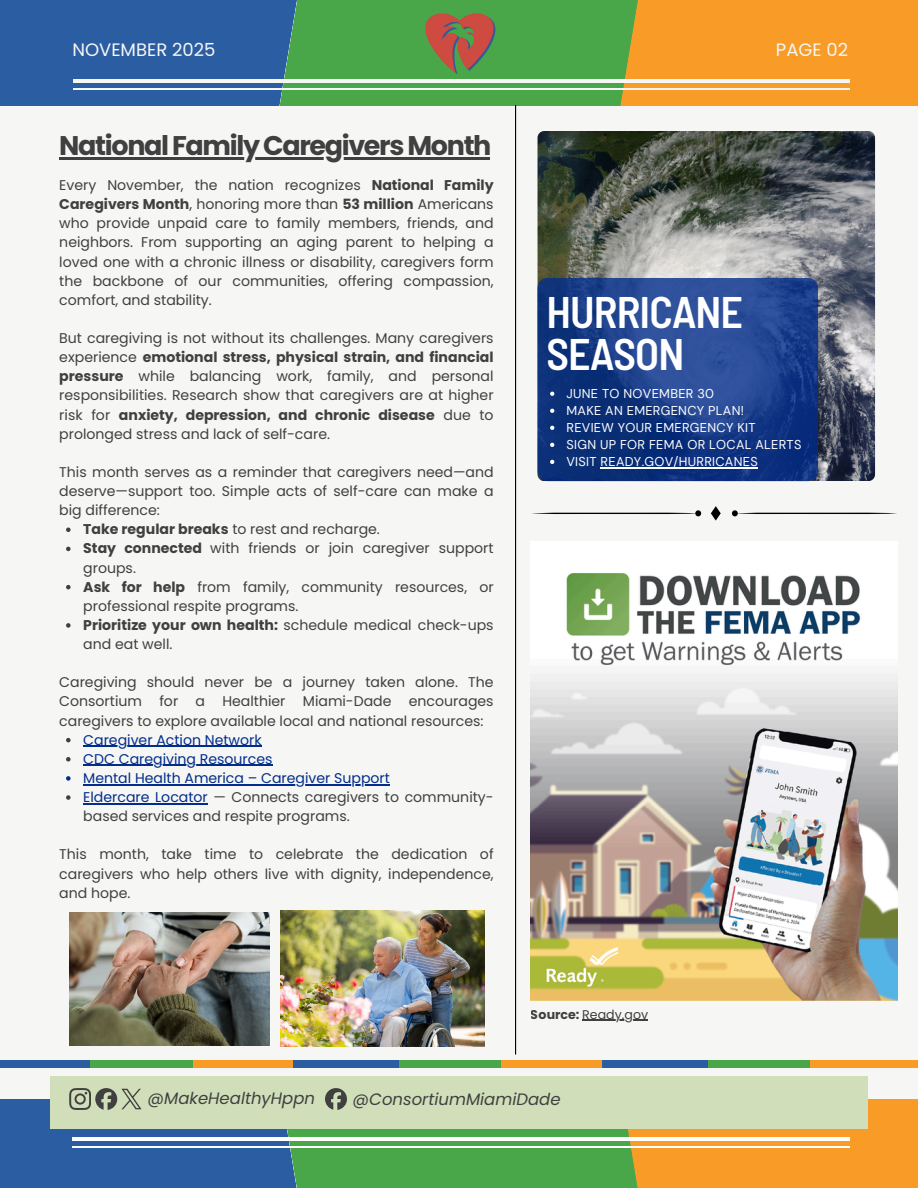
<style>
.page{position:relative;width:918px;height:1188px;background:#fff}
.page>*{position:absolute;margin:0;border:0;box-sizing:border-box;transform-origin:0 0}
.t1{font:600 semi-condensed 44.1px/41.7px "Barlow";letter-spacing:-.02em;color:#fff}
.t2{font:700 27px "Poppins";letter-spacing:-.05em;color:#404040}
.t3{font:18px "Poppins";color:#f6f6f5}
.t4{font:italic 16.5px "Poppins";color:#404040}
.t5{font:14.1px/19.2px "Poppins";color:#404040;text-align:justify}
.t6{font:14.1px/19.2px "Poppins";color:#022d8c}
.t7{font:700 14.1px "Poppins";color:#404040}
.t8{font:12.75px/17.1px "DM Sans";letter-spacing:.025em;color:#fff}
.t9{font:12.6px "Poppins";color:#404040}
.s1{font-weight:700}
.s2{font-weight:400}
.s3{color:#404040}
</style>
<div class="page">
<div style="left:0;top:0;width:272px;height:106px;background:#2b5da2"></div>
<svg style="left:272px;top:0;width:331px;height:107px;background:#49a351"></svg>
<svg style="left:603px;top:0;width:315px;height:106px;background:#e99c2a"></svg>
<div style="left:0;top:1099px;width:272px;height:89px;background:#2b5da2"></div>
<div style="left:272px;top:1129px;width:331px;height:59px;background:#49a74a"></div>
<svg style="left:603px;top:1099px;width:315px;height:89px;background:#e99c2a"></svg>
<div style="left:0;top:107px;width:918px;height:992px;background:#f6f6f5"></div>
<hr style="left:72px;top:1146px;width:777px;height:2px;background:#fff">
<hr style="left:72px;top:1137px;width:777px;height:4px;background:#fff">
<hr style="left:515px;top:105px;width:1px;height:950px;background:#000">
<div style="left:50px;top:1076px;width:818px;height:53px;background:#d0dfba"></div>
<img style="left:538px;top:131px;width:337px;height:350px">
<svg style="left:538px;top:278px;width:280px;height:203px;background:#1a3d88"></svg>
<hr style="left:73px;top:88px;width:777px;height:2px;background:#f6f6f5">
<hr style="left:73px;top:79px;width:777px;height:4px;background:#f6f6f5">
<img style="left:421px;top:13px;width:76px;height:62px">
<div style="left:0;top:1061px;width:92px;height:7px;background:#2b5da2"></div>
<div style="left:90px;top:1061px;width:107px;height:7px;background:#49a74a"></div>
<div style="left:193px;top:1061px;width:107px;height:7px;background:#f99b27"></div>
<div style="left:293px;top:1061px;width:108px;height:7px;background:#2b5da2"></div>
<div style="left:399px;top:1061px;width:107px;height:7px;background:#49a74a"></div>
<div style="left:502px;top:1061px;width:107px;height:7px;background:#f99b27"></div>
<div style="left:602px;top:1061px;width:108px;height:7px;background:#2b5da2"></div>
<div style="left:708px;top:1061px;width:107px;height:7px;background:#49a74a"></div>
<div style="left:811px;top:1061px;width:107px;height:7px;background:#f99b27"></div>
<svg style="left:69px;top:1088px;width:73px;height:22px"></svg>
<svg style="left:325px;top:1088px;width:22px;height:21px"></svg>
<img style="left:69px;top:912px;width:200px;height:134px">
<img style="left:281px;top:910px;width:203px;height:136px">
<svg style="left:531px;top:510px;width:170px;height:6px"></svg>
<svg style="left:732px;top:510px;width:165px;height:6px"></svg>
<svg style="left:711px;top:506px;width:10px;height:15px"></svg>
<img style="left:531px;top:573px;width:367px;height:427px">
<svg style="left:550px;top:392px;width:4px;height:4px"></svg>
<svg style="left:550px;top:409px;width:4px;height:4px"></svg>
<svg style="left:550px;top:426px;width:4px;height:4px"></svg>
<svg style="left:550px;top:443px;width:4px;height:4px"></svg>
<svg style="left:550px;top:460px;width:4px;height:4px"></svg>
<hr style="left:601px;top:467px;width:157px;height:1px;background:#fff">
<hr style="left:59px;top:157px;width:431px;height:3px;background:#404040">
<svg style="left:66px;top:528px;width:5px;height:4px"></svg>
<svg style="left:66px;top:547px;width:5px;height:4px"></svg>
<svg style="left:66px;top:585px;width:5px;height:4px"></svg>
<svg style="left:66px;top:623px;width:5px;height:5px"></svg>
<svg style="left:66px;top:738px;width:5px;height:4px"></svg>
<hr style="left:83px;top:746px;width:179px;height:1px;background:#022d8c">
<svg style="left:66px;top:757px;width:5px;height:5px"></svg>
<hr style="left:83px;top:765px;width:190px;height:1px;background:#022d8c">
<svg style="left:66px;top:776px;width:5px;height:5px"></svg>
<hr style="left:83px;top:784px;width:307px;height:1px;background:#022d8c">
<svg style="left:66px;top:795px;width:5px;height:5px"></svg>
<hr style="left:83px;top:803px;width:125px;height:1px;background:#022d8c">
<hr style="left:582px;top:1020px;width:66px;height:1px;background:#404040">
<p class="t3" style="left:72px;top:37px;width:145px">NOVEMBER 2025</p>
<p class="t3" style="left:776px;top:37px;width:74px">PAGE 02</p>
<h2 class="t2" style="left:59px;top:127px;width:434px">National Family Caregivers Month</h2>
<p class="t5" style="left:59px;top:175px;width:436px">Every November, the nation recognizes <span class="s1">National Family Caregivers Month</span>, honoring more than <span class="s1">53 million</span> Americans who provide unpaid care to family members, friends, and neighbors. From supporting an aging parent to helping a loved one with a chronic illness or disability, caregivers form the backbone of our communities, offering compassion, comfort, and stability.</p>
<p class="t5" style="left:59px;top:328px;width:436px">But caregiving is not without its challenges. Many caregivers experience <span class="s1">emotional stress, physical strain, and financial pressure</span> while balancing work, family, and personal responsibilities. Research show that caregivers are at higher risk for <span class="s1">anxiety, depression, and chronic disease</span> due to prolonged stress and lack of self-care.</p>
<p class="t5" style="left:59px;top:462px;width:436px">This month serves as a reminder that caregivers need—and</p>
<p class="t5" style="left:59px;top:481px;width:436px">deserve—support too. Simple acts of self-care can make a</p>
<p class="t5" style="left:59px;top:501px;width:102px">big difference:</p>
<p class="t5" style="left:83px;top:520px;width:298px"><span class="s1">Take regular breaks</span> to rest and recharge.</p>
<p class="t5" style="left:83px;top:539px;width:412px"><span class="s1">Stay connected</span> with friends or join caregiver support</p>
<p class="t5" style="left:83px;top:558px;width:54px">groups.</p>
<p class="t5" style="left:83px;top:577px;width:412px"><span class="s1">Ask for help</span> from family, community resources, or</p>
<p class="t5" style="left:83px;top:596px;width:217px">professional respite programs.</p>
<p class="t7" style="left:83px;top:615px;width:412px">Prioritize your own health: <span class="s2">schedule medical check-ups</span></p>
<p class="t5" style="left:83px;top:634px;width:91px">and eat well.</p>
<p class="t5" style="left:59px;top:673px;width:436px">Caregiving should never be a journey taken alone. The Consortium for a Healthier Miami-Dade encourages caregivers to explore available local and national resources:</p>
<p class="t6" style="left:83px;top:730px;width:412px">Caregiver Action Network<br>CDC Caregiving Resources<br>Mental Health America – Caregiver Support<br>Eldercare Locator <span class="s3">— Connects caregivers to community&shy;based services and respite programs.</span></p>
<p class="t5" style="left:59px;top:845px;width:436px">This month, take time to celebrate the dedication of caregivers who help others live with dignity, independence, and hope.</p>
<h1 class="t1" style="left:547px;top:290px;width:198px">HURRICANE<br>SEASON</h1>
<p class="t8" style="left:566px;top:385px;width:236px">JUNE TO NOVEMBER 30<br>MAKE AN EMERGENCY PLAN!<br>REVIEW YOUR EMERGENCY KIT<br>SIGN UP FOR FEMA OR LOCAL ALERTS<br>VISIT READY.GOV/HURRICANES</p>
<p class="t9" style="left:531px;top:1005px;width:119px"><span class="s1">Source:</span> Ready.gov</p>
<p class="t4" style="left:148px;top:1086px;width:169px">@MakeHealthyHppn</p>
<p class="t4" style="left:353px;top:1088px;width:210px">@ConsortiumMiamiDade</p>
</div>
